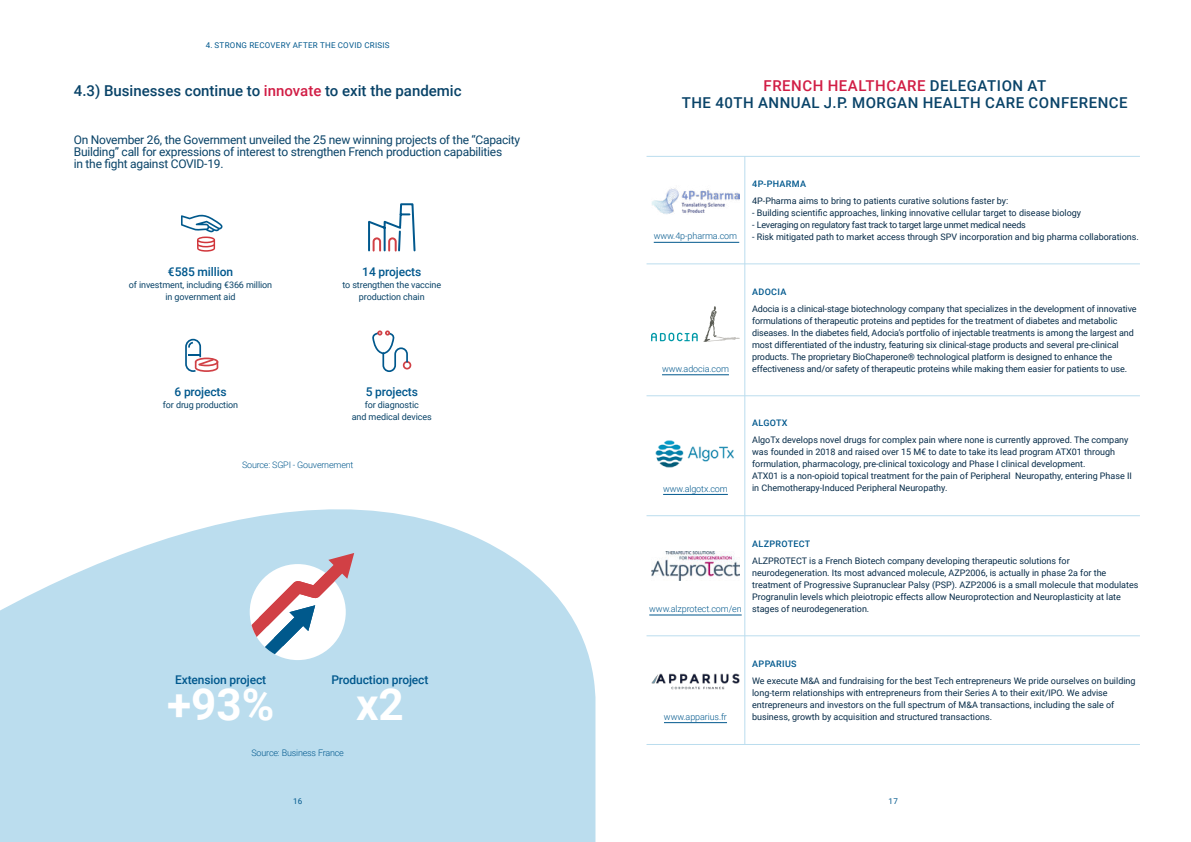
<style>
.page{position:relative;width:1191px;height:842px;background:#fff}
.page>*{position:absolute;margin:0;border:0;box-sizing:border-box;transform-origin:0 0}
.t1{font:700 44.1px "Roboto";color:#fff}
.t2{font:500 15px/17px "Roboto";letter-spacing:.035em;color:#094368;text-align:center}
.t3{font:500 15px "Roboto";color:#094368}
.t4{font:12px/12px "Roboto";letter-spacing:-.02em;color:#094368}
.t5{font:500 12px "Roboto";letter-spacing:-.01em;color:#00588d}
.t6{font:9px/12px "Roboto";color:#062b48}
.t7{font:9px/12px "Roboto";letter-spacing:-.01em;color:#094368;text-align:center}
.t8{font:300 9px "Roboto";letter-spacing:-.01em;color:#00588d}
.t9{font:9px "Roboto";letter-spacing:-.025em;color:#062b48}
.t10{font:500 9px "Roboto";letter-spacing:.035em;color:#00588d}
.t11{font:8px "Roboto";letter-spacing:.035em;color:#00588d}
.s1{color:#d11d45}
.s2{font-weight:300;color:#00588d}
</style>
<div class="page">
<svg style="left:0;top:509px;width:595px;height:333px;background:#c3e1f0"></svg>
<svg style="left:181px;top:215px;width:42px;height:37px"></svg>
<div style="left:403px;top:361px;width:8px;height:8px;border:2px solid #d14045;border-radius:50%"></div>
<svg style="left:372px;top:330px;width:37px;height:42px"></svg>
<svg style="left:185px;top:339px;width:33px;height:33px"></svg>
<svg style="left:368px;top:203px;width:48px;height:49px"></svg>
<svg style="left:246px;top:549px;width:112px;height:111px"></svg>
<hr style="left:646px;top:263px;width:494px;height:1px;background:#bde">
<hr style="left:646px;top:395px;width:494px;height:1px;background:#bde">
<hr style="left:646px;top:515px;width:494px;height:1px;background:#bde">
<hr style="left:646px;top:635px;width:494px;height:1px;background:#bde">
<hr style="left:646px;top:744px;width:494px;height:1px;background:#bde">
<hr style="left:646px;top:156px;width:494px;height:1px;background:#bde">
<hr style="left:744px;top:156px;width:1px;height:589px;background:#bde">
<hr style="left:654px;top:242px;width:85px;height:1px;background:#00588d">
<hr style="left:662px;top:374px;width:67px;height:1px;background:#00588d">
<hr style="left:663px;top:494px;width:65px;height:1px;background:#00588d">
<img style="left:651px;top:188px;width:89px;height:26px">
<svg style="left:703px;top:306px;width:37px;height:36px"></svg>
<svg style="left:651px;top:333px;width:46px;height:8px"></svg>
<img style="left:655px;top:440px;width:79px;height:28px">
<hr style="left:649px;top:615px;width:92px;height:1px;background:#00588d">
<img style="left:651px;top:551px;width:89px;height:29px">
<hr style="left:664px;top:722px;width:63px;height:1px;background:#00588d">
<img style="left:651px;top:673px;width:89px;height:17px">
<p class="t11" style="left:206px;top:41px;width:185px">4. STRONG RECOVERY AFTER THE COVID CRISIS</p>
<h2 class="t3" style="left:74px;top:85px;width:389px">4.3) Businesses continue to <span class="s1">innovate</span> to exit the pandemic</h2>
<h3 class="t4" style="left:74px;top:135px;width:448px">On November 26, the Government unveiled the 25 new winning projects of the “Capacity<br>Building” call for expressions of interest to strengthen French production capabilities<br>in the fight against COVID-19.</h3>
<h3 class="t5" style="left:168px;top:266px;width:67px">€585 million</h3>
<p class="t7" style="left:129px;top:279px;width:145px">of investment, including €366 million in government aid</p>
<h3 class="t5" style="left:174px;top:386px;width:54px">6 projects</h3>
<p class="t7" style="left:163px;top:399px;width:77px">for drug production</p>
<h3 class="t5" style="left:362px;top:266px;width:60px">14 projects</h3>
<p class="t7" style="left:342px;top:279px;width:100px">to strengthen the vaccine production chain</p>
<h3 class="t5" style="left:366px;top:386px;width:54px">5 projects</h3>
<p class="t7" style="left:352px;top:399px;width:81px">for diagnostic<br>and medical devices</p>
<p class="t8" style="left:242px;top:461px;width:113px">Source: SGPI - Gouvernement</p>
<h3 class="t5" style="left:175px;top:675px;width:93px">Extension project</h3>
<h1 class="t1" style="left:167px;top:686px;width:109px">+93%</h1>
<h3 class="t5" style="left:331px;top:675px;width:99px">Production project</h3>
<h1 class="t1" style="left:356px;top:686px;width:49px">x2</h1>
<p class="t8" style="left:251px;top:749px;width:94px">Source: Business France</p>
<p class="t11" style="left:293px;top:798px;width:11px">16</p>
<h2 class="t2" style="left:682px;top:78px;width:447px"><span class="s1">FRENCH HEALTHCARE</span> DELEGATION AT<br>THE 40TH ANNUAL J.P. MORGAN HEALTH CARE CONFERENCE</h2>
<p class="t8" style="left:654px;top:230px;width:85px">www.4p-pharma.com</p>
<p class="t10" style="left:752px;top:180px;width:55px">4P-PHARMA</p>
<p class="t6" style="left:752px;top:195px;width:258px">4P-Pharma aims to bring to patients curative solutions faster by:</p>
<p class="t6" style="left:752px;top:206px;width:330px">- Building scientific approaches, linking innovative cellular target to disease biology</p>
<p class="t9" style="left:752px;top:220px;width:275px">- Leveraging on regulatory fast track to target large unmet medical needs</p>
<p class="t6" style="left:752px;top:231px;width:388px">- Risk mitigated path to market access through SPV incorporation and big pharma collaborations.</p>
<p class="t8" style="left:662px;top:365px;width:68px">www.adocia.com</p>
<p class="t8" style="left:663px;top:484px;width:66px">www.algotx.com</p>
<p class="t10" style="left:752px;top:288px;width:36px">ADOCIA</p>
<p class="t6" style="left:752px;top:303px;width:386px">Adocia is a clinical-stage biotechnology company that specializes in the development of innovative formulations of therapeutic proteins and peptides for the treatment of diabetes and metabolic diseases. In the diabetes field, Adocia’s portfolio of injectable treatments is among the largest and most differentiated of the industry, featuring six clinical-stage products and several pre-clinical products. The proprietary BioChaperone® technological platform is designed to enhance the effectiveness and/or safety of therapeutic proteins while making them easier for patients to use.</p>
<p class="t10" style="left:752px;top:419px;width:37px">ALGOTX</p>
<p class="t6" style="left:752px;top:434px;width:381px">AlgoTx develops novel drugs for complex pain where none is currently approved. The company was founded in 2018 and raised over 15 M€ to date to take its lead program ATX01 through formulation, pharmacology, pre-clinical toxicology and Phase I clinical development.<br>ATX01 is a non-opioid topical treatment for the pain of Peripheral Neuropathy, entering Phase II in Chemotherapy-Induced Peripheral Neuropathy.</p>
<p class="t10" style="left:752px;top:540px;width:60px">ALZPROTECT</p>
<p class="t6" style="left:752px;top:556px;width:319px">ALZPROTECT is a French Biotech company developing therapeutic solutions for</p>
<p class="t6" style="left:752px;top:568px;width:356px">neurodegeneration. Its most advanced molecule, AZP2006, is actually in phase 2a for the</p>
<p class="t6" style="left:752px;top:580px;width:388px">treatment of Progressive Supranuclear Palsy (PSP). AZP2006 is a small molecule that modulates</p>
<p class="t6" style="left:752px;top:591px;width:370px">Progranulin levels which pleiotropic effects allow Neuroprotection and Neuroplasticity at late</p>
<p class="t6" style="left:649px;top:603px;width:221px"><span class="s2">www.alzprotect.com/en</span> stages of neurodegeneration.</p>
<p class="t10" style="left:752px;top:659px;width:46px">APPARIUS</p>
<p class="t6" style="left:752px;top:674px;width:385px">We execute M&amp;A and fundraising for the best Tech entrepreneurs We pride ourselves on building long-term relationships with entrepreneurs from their Series A to their exit/IPO. We advise entrepreneurs and investors on the full spectrum of M&amp;A transactions, including the sale of</p>
<p class="t8" style="left:664px;top:713px;width:65px">www.apparius.fr</p>
<p class="t6" style="left:752px;top:711px;width:242px">business, growth by acquisition and structured transactions.</p>
<p class="t11" style="left:888px;top:798px;width:11px">17</p>
</div>
